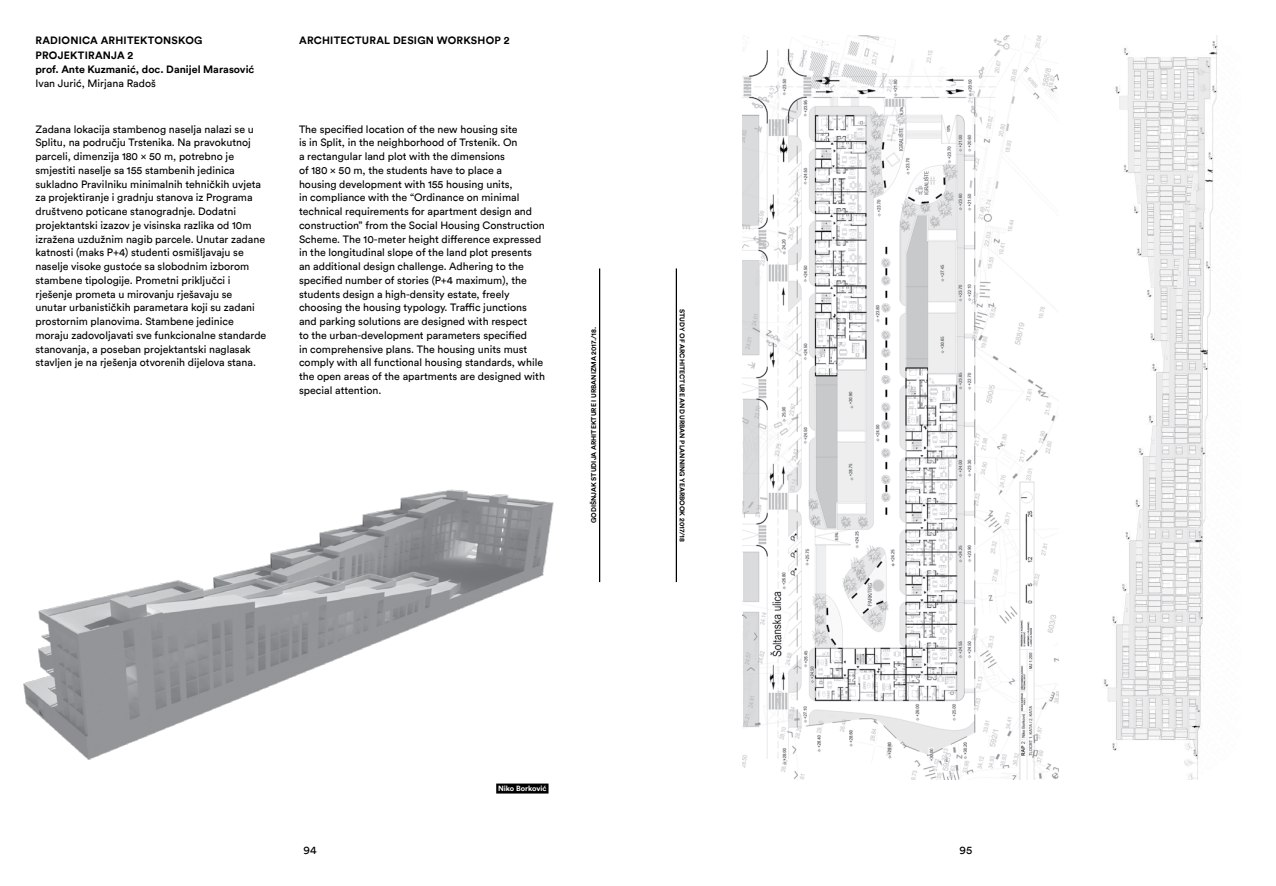
<style>
.page{position:relative;width:1276px;height:886px;background:#fff}
.page>*{position:absolute;margin:0;border:0;box-sizing:border-box;transform-origin:0 0}
.t1{font:11.25px "Circular Std";color:#000}
.t2{font:10.62px/13.8px "Circular Std";color:#000}
.t3{font:700 10.62px/15px "Circular Std";letter-spacing:.02em;color:#000}
.t4{font:700 10.62px "Circular Std";color:#000}
.t5{font:700 7.5px "Circular Std";color:#fff}
.t6{font:700 6.88px "Circular Std";color:#000}
</style>
<div class="page">
<hr style="left:599px;top:268px;width:1px;height:314px;background:#000">
<hr style="left:676px;top:268px;width:1px;height:314px;background:#000">
<img style="left:1103px;top:35px;width:115px;height:745px">
<img style="left:23px;top:489px;width:531px;height:271px">
<div style="left:496px;top:783px;width:52px;height:10px;background:#000"></div>
<img style="left:742px;top:35px;width:316px;height:744px">
<p class="t3" style="left:36px;top:33px;width:168px">RADIONICA ARHITEKTONSKOG<br>PROJEKTIRANJA 2</p>
<p class="t4" style="left:35px;top:62px;width:220px">prof. Ante Kuzmanić, doc. Danijel Marasović</p>
<p class="t2" style="left:35px;top:76px;width:122px">Ivan Jurić, Mirjana Radoš</p>
<p class="t2" style="left:35px;top:122px;width:232px">Zadana lokacija stambenog naselja nalazi se u Splitu, na području Trstenika. Na pravokutnoj parceli, dimenzija 180 x 50 m, potrebno je smjestiti naselje sa 155 stambenih jedinica sukladno Pravilniku minimalnih tehničkih uvjeta za projektiranje i gradnju stanova iz Programa društveno poticane stanogradnje. Dodatni projektantski izazov je visinska razlika od 10m izražena uzdužnim nagib parcele. Unutar zadane katnosti (maks P+4) studenti osmišljavaju se naselje visoke gustoće sa slobodnim izborom stambene tipologije. Prometni priključci i rješenje prometa u mirovanju rješavaju se<br>unutar urbanističkih parametara koji su zadani prostornim planovima. Stambene jedinice moraju zadovoljavati sve funkcionalne standarde stanovanja, a poseban projektantski naglasak stavljen je na rješenja otvorenih dijelova stana.</p>
<p class="t3" style="left:299px;top:33px;width:212px">ARCHITECTURAL DESIGN WORKSHOP 2</p>
<p class="t2" style="left:299px;top:122px;width:247px">The specified location of the new housing site<br>is in Split, in the neighborhood of Trstenik. On<br>a rectangular land plot with the dimensions<br>of 180 x 50 m, the students have to place a<br>housing development with 155 housing units,<br>in compliance with the “Ordinance on minimal technical requirements for apartment design and construction” from the Social Housing Construction Scheme. The 10-meter height difference expressed in the longitudinal slope of the land plot presents an additional design challenge. Adhering to the specified number of stories (P+4 maximum), the students design a high-density estate, freely choosing the housing typology. Traffic junctions and parking solutions are designed with respect<br>to the urban-development parameters specified<br>in comprehensive plans. The housing units must comply with all functional housing standards, while the open areas of the apartments are designed with special attention.</p>
<p class="t6" style="left:589px;top:523px;width:197px;rotate:-90deg">GODIŠNJAK STUDIJA ARHITEKTURE I URBANIZMA 2017./18.</p>
<p class="t6" style="left:686px;top:309px;width:234px;rotate:90deg">STUDY OF ARCHITECTURE AND URBAN PLANNING YEARBOOK 2017/18</p>
<p class="t5" style="left:498px;top:783px;width:50px">Niko Borković</p>
<p class="t1" style="left:304px;top:844px;width:14px">94</p>
<p class="t1" style="left:959px;top:844px;width:14px">95</p>
</div>
